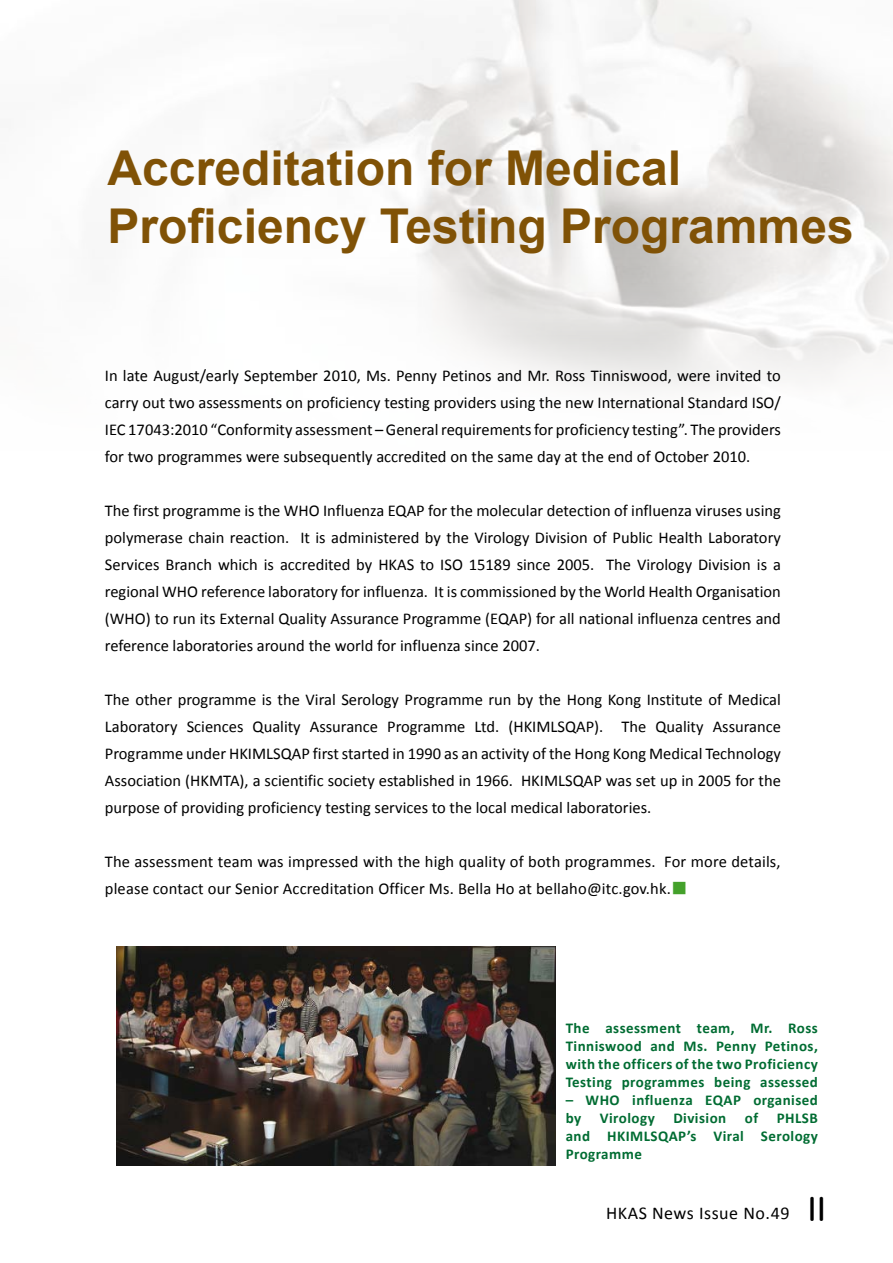
<style>
.page{position:relative;width:893px;height:1263px;background:#fff}
.page>*{position:absolute;margin:0;border:0;box-sizing:border-box;transform-origin:0 0}
.t1{font:700 48px/57.6px "Arial";color:#805206}
.t2{font:18px "Calibri";letter-spacing:.03em;color:#000}
.t3{font:16.5px/27px "Calibri";color:#000;text-align:justify}
.t4{font:700 15px/18px "Calibri";letter-spacing:.03em;color:#006c32;text-align:justify}
.s1{font-family:"DF Hei Std W5";color:#44a12b}
.s2{font-family:"SF Orson Casual";font-weight:800;font-size:36px}
</style>
<div class="page">
<img style="left:116px;top:947px;width:440px;height:218px">
<img style="left:265px;top:0;width:628px;height:387px">
<h1 class="t1" style="left:108px;top:141px;width:748px">Accreditation for Medical<br>Proficiency Testing Programmes</h1>
<p class="t3" style="left:105px;top:361px;width:678px">In late August/early September 2010, Ms. Penny Petinos and Mr. Ross Tinniswood, were invited to carry out two assessments on proficiency testing providers using the new International Standard ISO/ IEC 17043:2010 “Conformity assessment – General requirements for proficiency testing”. The providers for two programmes were subsequently accredited on the same day at the end of October 2010.</p>
<p class="t3" style="left:105px;top:496px;width:678px">The first programme is the WHO Influenza EQAP for the molecular detection of influenza viruses using polymerase chain reaction. It is administered by the Virology Division of Public Health Laboratory Services Branch which is accredited by HKAS to ISO 15189 since 2005. The Virology Division is a regional WHO reference laboratory for influenza. It is commissioned by the World Health Organisation (WHO) to run its External Quality Assurance Programme (EQAP) for all national influenza centres and reference laboratories around the world for influenza since 2007.</p>
<p class="t3" style="left:105px;top:685px;width:678px">The other programme is the Viral Serology Programme run by the Hong Kong Institute of Medical Laboratory Sciences Quality Assurance Programme Ltd. (HKIMLSQAP). The Quality Assurance Programme under HKIMLSQAP first started in 1990 as an activity of the Hong Kong Medical Technology Association (HKMTA), a scientific society established in 1966. HKIMLSQAP was set up in 2005 for the purpose of providing proficiency testing services to the local medical laboratories.</p>
<p class="t3" style="left:105px;top:847px;width:677px">The assessment team was impressed with the high quality of both programmes. For more details, please contact our Senior Accreditation Officer Ms. Bella Ho at bellaho@itc.gov.hk.<span class="s1">■</span></p>
<p class="t4" style="left:566px;top:1018px;width:254px">The assessment team, Mr. Ross Tinniswood and Ms. Penny Petinos, with the officers of the two Proficiency Testing programmes being assessed</p>
<p class="t4" style="left:566px;top:1090px;width:254px">– WHO influenza EQAP organised by Virology Division of PHLSB and HKIMLSQAP’s Viral Serology Programme</p>
<p class="t2" style="left:606px;top:1202px;width:222px">HKAS News Issue No.49 <span class="s2">11</span></p>
</div>
